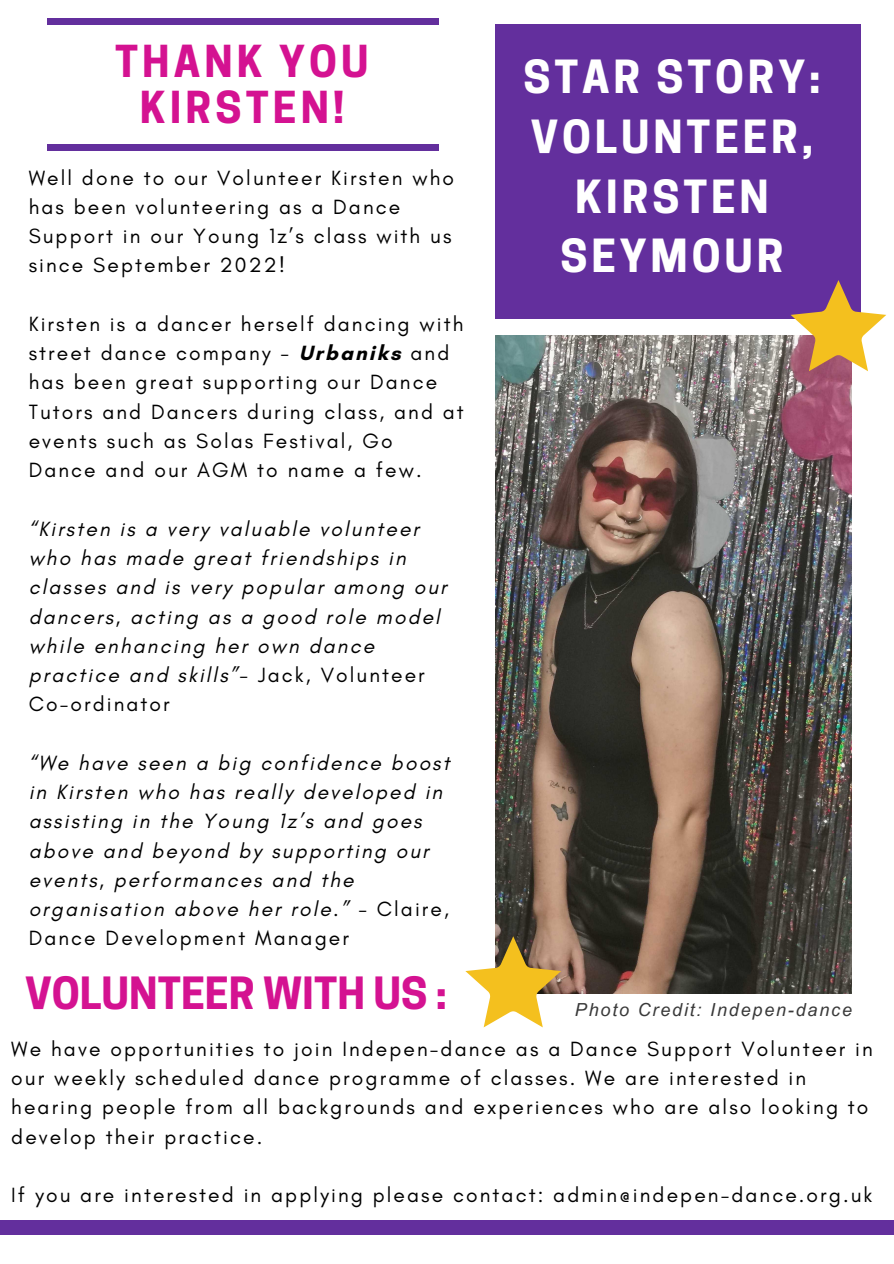
<style>
.page{position:relative;width:894px;height:1264px;background:#fff}
.page>*{position:absolute;margin:0;border:0;box-sizing:border-box;transform-origin:0 0}
.t1{font:700 42.9px/59.7px "Cooper Hewitt";letter-spacing:.09em;color:#fff;text-align:center}
.t2{font:700 41.7px "Cooper Hewitt";color:#d41291}
.t3{font:700 41.4px/46.2px "Cooper Hewitt";letter-spacing:.1em;color:#d41291;text-align:center}
.t4{font:21px/29.2px "Glacial Indifference";letter-spacing:.1em;color:#000}
.t5{font:italic 21px/29.2px "Glacial Indifference";letter-spacing:.1em;color:#000}
.t6{font:italic 18px "Arial MT Pro";letter-spacing:.1em;color:#393939}
.s1{font-weight:700}
.s2{font-style:normal}
</style>
<div class="page">
<div style="left:495px;top:25px;width:365px;height:294px;background:#632f9d"></div>
<div style="left:48px;top:145px;width:390px;height:5px;background:#632f9d"></div>
<div style="left:48px;top:19px;width:390px;height:6px;background:#632f9d"></div>
<img style="left:495px;top:336px;width:356px;height:657px">
<svg style="left:790px;top:280px;width:96px;height:91px"></svg>
<svg style="left:465px;top:936px;width:96px;height:91px"></svg>
<div style="left:0;top:1220px;width:893px;height:13px;background:#632f9d"></div>
<p class="t3" style="left:115px;top:43px;width:255px">THANK YOU<br>KIRSTEN!</p>
<h2 class="t4" style="left:29px;top:163px;width:427px">Well done to our Volunteer Kirsten who has been volunteering as a Dance<br>Support in our Young 1z’s class with us since September 2022!</h2>
<h2 class="t4" style="left:29px;top:309px;width:436px">Kirsten is a dancer herself dancing with street dance company - <span class="s1">Urbaniks</span> and has been great supporting our Dance Tutors and Dancers during class, and at events such as Solas Festival, Go Dance and our AGM to name a few.</h2>
<h2 class="t5" style="left:29px;top:514px;width:419px">“Kirsten is a very valuable volunteer who has made great friendships in classes and is very popular among our dancers, acting as a good role model while enhancing her own dance practice and skills”<span class="s2">- Jack, Volunteer<br>Co-ordinator</span></h2>
<h1 class="t1" style="left:523px;top:53px;width:298px">STAR STORY:<br>VOLUNTEER,<br>KIRSTEN<br>SEYMOUR</h1>
<h2 class="t5" style="left:29px;top:748px;width:422px">“We have seen a big confidence boost in Kirsten who has really developed in assisting in the Young 1z’s and goes above and beyond by supporting our events, performances and the organisation above her role.” <span class="s2">- Claire, Dance Development Manager</span></h2>
<p class="t2" style="left:25px;top:977px;width:423px">VOLUNTEER WITH US :</p>
<p class="t4" style="left:11px;top:1033px;width:862px">We have opportunities to join Indepen-dance as a Dance Support Volunteer in our weekly scheduled dance programme of classes. We are interested in hearing people from all backgrounds and experiences who are also looking to develop their practice.</p>
<p class="t4" style="left:11px;top:1180px;width:862px">If you are interested in applying please contact: admin@indepen-dance.org.uk</p>
<p class="t6" style="left:574px;top:1002px;width:278px">Photo Credit: Indepen-dance</p>
</div>
